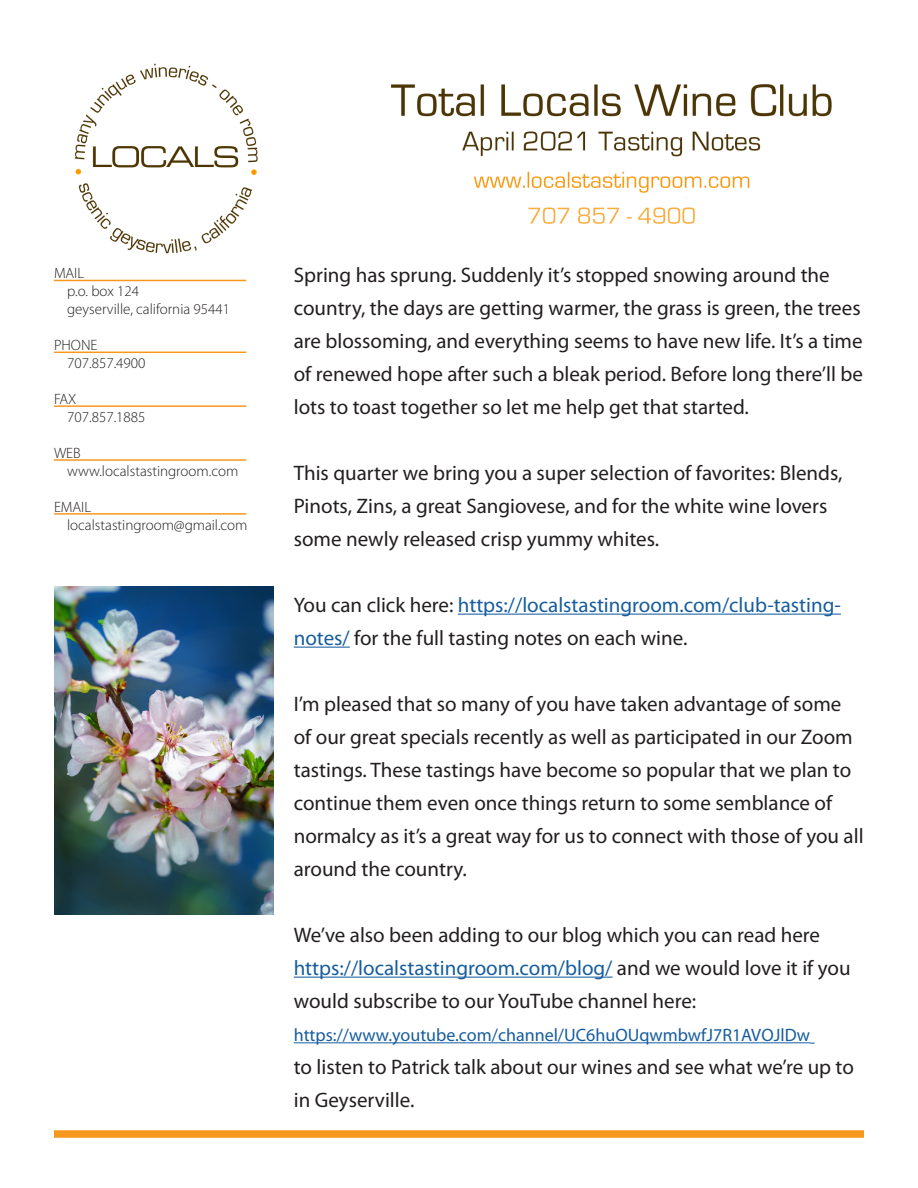
<style>
.page{position:relative;width:918px;height:1188px;background:#fff}
.page>*{position:absolute;margin:0;border:0;box-sizing:border-box;transform-origin:0 0}
.t1{font:21px/33px "Myriad Pro";color:#231f20}
.t2{font:18px "Myriad Pro";color:#175d9e}
.t3{font:300 15px "Myriad Pro";color:#231f20}
.s1{color:#175d9e}
</style>
<div class="page">
<hr style="left:54px;top:280px;width:192px;height:1px;background:#f7981d">
<hr style="left:54px;top:352px;width:192px;height:1px;background:#f7981d">
<hr style="left:54px;top:405px;width:192px;height:2px;background:#f7981d">
<hr style="left:54px;top:459px;width:192px;height:2px;background:#f7981d">
<hr style="left:54px;top:513px;width:192px;height:2px;background:#f7981d">
<img style="left:74px;top:63px;width:758px;height:191px">
<hr style="left:458px;top:614px;width:383px;height:1px;background:#175d9e">
<hr style="left:294px;top:647px;width:56px;height:1px;background:#175d9e">
<hr style="left:294px;top:977px;width:319px;height:1px;background:#175d9e">
<hr style="left:294px;top:1042px;width:516px;height:1px;background:#175d9e">
<img style="left:54px;top:586px;width:219px;height:329px">
<div style="left:54px;top:1130px;width:810px;height:8px;background:#f7981d"></div>
<p class="t3" style="left:54px;top:264px;width:32px">MAIL</p>
<p class="t3" style="left:67px;top:282px;width:74px">p.o. box 124</p>
<p class="t3" style="left:67px;top:300px;width:165px">geyserville, california 95441</p>
<p class="t3" style="left:54px;top:336px;width:45px">PHONE</p>
<p class="t3" style="left:67px;top:354px;width:80px">707.857.4900</p>
<p class="t3" style="left:54px;top:390px;width:24px">FAX</p>
<p class="t3" style="left:67px;top:408px;width:80px">707.857.1885</p>
<p class="t3" style="left:54px;top:444px;width:28px">WEB</p>
<p class="t3" style="left:67px;top:462px;width:173px">www.localstastingroom.com</p>
<p class="t3" style="left:54px;top:498px;width:39px">EMAIL</p>
<p class="t3" style="left:67px;top:516px;width:182px">localstastingroom@gmail.com</p>
<p class="t1" style="left:294px;top:259px;width:571px">Spring has sprung. Suddenly it’s stopped snowing around the country, the days are getting warmer, the grass is green, the trees are blossoming, and everything seems to have new life. It’s a time of renewed hope after such a bleak period. Before long there’ll be lots to toast together so let me help get that started.</p>
<p class="t1" style="left:294px;top:457px;width:550px">This quarter we bring you a super selection of favorites: Blends,</p>
<p class="t1" style="left:294px;top:490px;width:535px">Pinots, Zins, a great Sangiovese, and for the white wine lovers some newly released crisp yummy whites.</p>
<p class="t1" style="left:294px;top:589px;width:549px">You can click here: <span class="s1">https://localstastingroom.com/club-tasting&shy;notes/</span> for the full tasting notes on each wine.</p>
<p class="t1" style="left:294px;top:688px;width:571px">I’m pleased that so many of you have taken advantage of some of our great specials recently as well as participated in our Zoom tastings. These tastings have become so popular that we plan to continue them even once things return to some semblance of normalcy as it’s a great way for us to connect with those of you all around the country.</p>
<p class="t1" style="left:294px;top:919px;width:528px">We’ve also been adding to our blog which you can read here</p>
<p class="t1" style="left:294px;top:952px;width:558px"><span class="s1">https://localstastingroom.com/blog/</span> and we would love it if you would subscribe to our YouTube channel here:</p>
<p class="t2" style="left:294px;top:1025px;width:518px">https://www.youtube.com/channel/UC6huOUqwmbwfJ7R1AVOJlDw</p>
<p class="t1" style="left:294px;top:1051px;width:562px">to listen to Patrick talk about our wines and see what we’re up to in Geyserville.</p>
</div>
